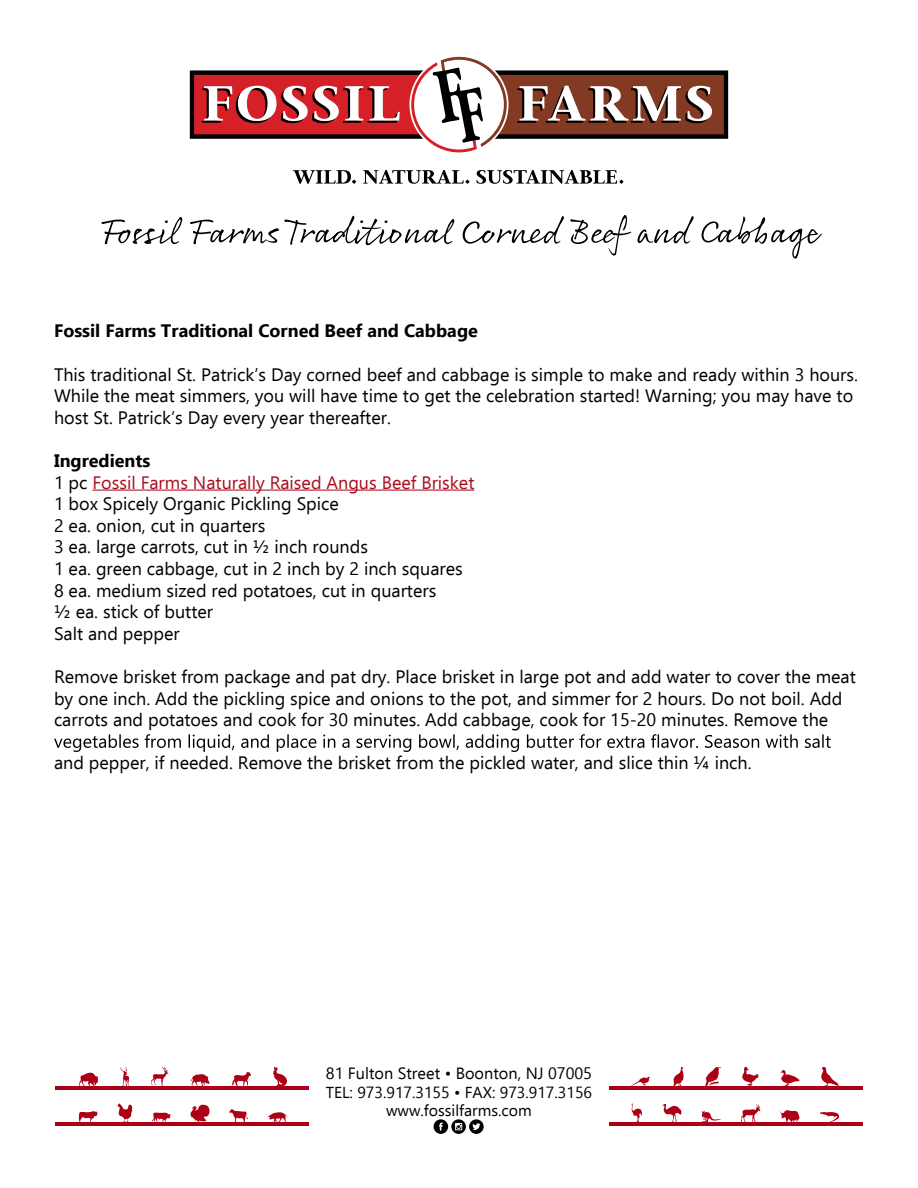
<style>
.page{position:relative;width:918px;height:1188px;background:#fff}
.page>*{position:absolute;margin:0;border:0;box-sizing:border-box;transform-origin:0 0}
.t1{font:18px/21.6px "Ebrima";color:#000}
.t2{font:700 18px "Ebrima";color:#000}
.t3{font:16.35px "Ebrima";color:#000}
.t4{font:15.9px "Ebrima";color:#000}
.s1{font-weight:700}
.s2{color:#ab0d1f}
</style>
<div class="page">
<hr style="left:609px;top:1086px;width:254px;height:3px;background:#ab0016">
<svg style="left:631px;top:1077px;width:19px;height:9px"></svg>
<svg style="left:821px;top:1067px;width:18px;height:19px"></svg>
<svg style="left:742px;top:1067px;width:17px;height:19px"></svg>
<svg style="left:705px;top:1067px;width:16px;height:19px"></svg>
<svg style="left:673px;top:1067px;width:11px;height:19px"></svg>
<svg style="left:780px;top:1070px;width:20px;height:16px"></svg>
<hr style="left:609px;top:1123px;width:254px;height:3px;background:#ab0016">
<svg style="left:741px;top:1104px;width:19px;height:19px"></svg>
<svg style="left:701px;top:1110px;width:20px;height:13px"></svg>
<svg style="left:780px;top:1110px;width:20px;height:13px"></svg>
<svg style="left:820px;top:1112px;width:19px;height:11px"></svg>
<svg style="left:631px;top:1104px;width:11px;height:19px"></svg>
<svg style="left:662px;top:1104px;width:20px;height:19px"></svg>
<hr style="left:55px;top:1123px;width:254px;height:3px;background:#ab0016">
<svg style="left:190px;top:1104px;width:20px;height:19px"></svg>
<svg style="left:118px;top:1103px;width:14px;height:20px"></svg>
<svg style="left:268px;top:1112px;width:19px;height:11px"></svg>
<svg style="left:229px;top:1109px;width:19px;height:14px"></svg>
<svg style="left:79px;top:1111px;width:19px;height:12px"></svg>
<svg style="left:152px;top:1113px;width:19px;height:10px"></svg>
<hr style="left:55px;top:1086px;width:254px;height:3px;background:#ab0016">
<svg style="left:151px;top:1067px;width:17px;height:19px"></svg>
<svg style="left:79px;top:1073px;width:19px;height:13px"></svg>
<svg style="left:120px;top:1067px;width:9px;height:19px"></svg>
<svg style="left:273px;top:1067px;width:14px;height:19px"></svg>
<svg style="left:232px;top:1072px;width:19px;height:14px"></svg>
<svg style="left:191px;top:1074px;width:19px;height:12px"></svg>
<svg style="left:434px;top:1119px;width:50px;height:15px"></svg>
<svg style="left:101px;top:215px;width:721px;height:44px"></svg>
<hr style="left:92px;top:490px;width:382px;height:1px;background:#ab0d1f">
<svg style="left:54px;top:734px;width:777px;height:18px"></svg>
<svg style="left:190px;top:57px;width:538px;height:95px"></svg>
<svg style="left:293px;top:170px;width:63px;height:14px"></svg>
<svg style="left:363px;top:170px;width:107px;height:14px"></svg>
<svg style="left:477px;top:170px;width:147px;height:14px"></svg>
<p class="t2" style="left:54px;top:318px;width:425px">Fossil Farms Traditional Corned Beef and Cabbage</p>
<p class="t1" style="left:54px;top:363px;width:806px">This traditional St. Patrick’s Day corned beef and cabbage is simple to make and ready within 3 hours.<br>While the meat simmers, you will have time to get the celebration started! Warning; you may have to host St. Patrick’s Day every year thereafter.</p>
<p class="t1" style="left:54px;top:449px;width:422px"><span class="s1">Ingredients<br></span>1 pc <span class="s2">Fossil Farms Naturally Raised Angus Beef Brisket </span>1 box Spicely Organic Pickling Spice<br>2 ea. onion, cut in quarters<br>3 ea. large carrots, cut in ½ inch rounds<br>1 ea. green cabbage, cut in 2 inch by 2 inch squares 8 ea. medium sized red potatoes, cut in quarters<br>½ ea. stick of butter<br>Salt and pepper</p>
<p class="t1" style="left:54px;top:665px;width:803px">Remove brisket from package and pat dry. Place brisket in large pot and add water to cover the meat by one inch. Add the pickling spice and onions to the pot, and simmer for 2 hours. Do not boil. Add carrots and potatoes and cook for 30 minutes. Add cabbage, cook for 15-20 minutes. Remove the</p>
<p class="t1" style="left:54px;top:752px;width:699px">and pepper, if needed. Remove the brisket from the pickled water, and slice thin ¼ inch.</p>
<p class="t3" style="left:326px;top:1062px;width:268px">81 Fulton Street • Boonton, NJ 07005</p>
<p class="t4" style="left:326px;top:1081px;width:268px">TEL: 973.917.3155 • FAX: 973.917.3156</p>
<p class="t4" style="left:386px;top:1099px;width:147px">www.fossilfarms.com</p>
</div>
